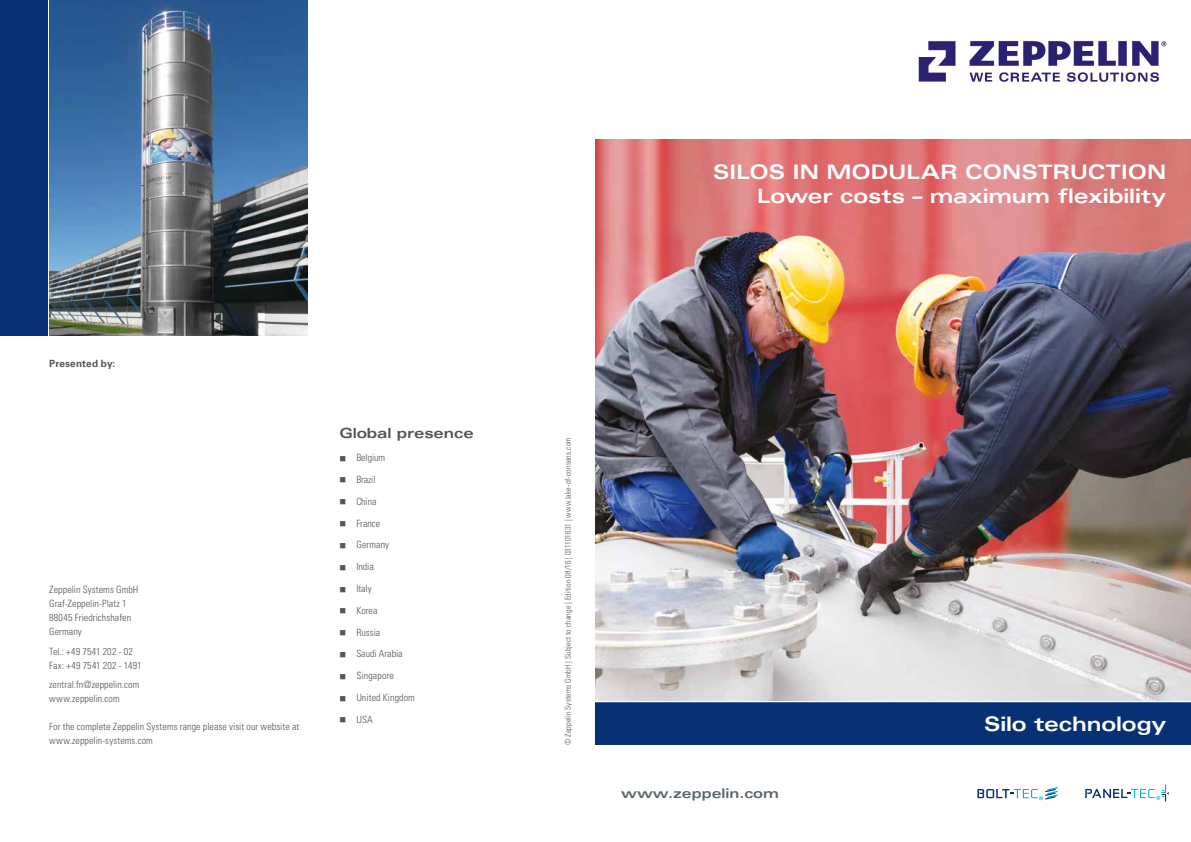
<style>
.page{position:relative;width:1191px;height:842px;background:#fff}
.page>*{position:absolute;margin:0;border:0;box-sizing:border-box;transform-origin:0 0}
.t1{font:700 expanded 20px/24px "Univers LT Std";letter-spacing:-.005em;color:#fff;text-align:right}
.t2{font:700 expanded 14px "Univers LT Std";letter-spacing:-.01em;color:#565655}
.t3{font:700 expanded 13.4px "Univers LT Std";color:#5c676d}
.t4{font:300 condensed 10px/14px "Univers LT Std";letter-spacing:.005em;color:#565655}
.t5{font:700 10px "Univers LT Std";letter-spacing:.015em;color:#565655}
.t6{font:300 condensed 8px "Univers LT Std";letter-spacing:.015em;color:#565655}
</style>
<div class="page">
<div style="left:595px;top:702px;width:596px;height:43px;background:#083074"></div>
<img style="left:595px;top:140px;width:596px;height:560px">
<svg style="left:977px;top:787px;width:80px;height:13px"></svg>
<svg style="left:1085px;top:784px;width:83px;height:18px"></svg>
<div style="left:0;top:0;width:47px;height:335px;background:#083074"></div>
<img style="left:49px;top:0;width:259px;height:335px">
<img style="left:918px;top:40px;width:249px;height:42px">
<p class="t5" style="left:49px;top:358px;width:68px">Presented by:</p>
<p class="t4" style="left:49px;top:582px;width:91px">Zeppelin Systems GmbH<br>Graf-Zeppelin-Platz 1<br>88045 Friedrichshafen<br>Germany</p>
<p class="t4" style="left:49px;top:644px;width:94px">Tel.: +49 7541 202 - 02<br>Fax: +49 7541 202 - 1491</p>
<p class="t4" style="left:49px;top:678px;width:92px">zentral.fn@zeppelin.com www.zeppelin.com</p>
<p class="t4" style="left:49px;top:720px;width:252px">For the complete Zeppelin Systems range please visit our website at www.zeppelin-systems.com</p>
<h2 class="t2" style="left:339px;top:425px;width:136px">Global presence</h2>
<p class="t4" style="left:339px;top:451px;width:47px">■ Belgium</p>
<p class="t4" style="left:339px;top:472px;width:38px">■ Brazil</p>
<p class="t4" style="left:339px;top:494px;width:39px">■ China</p>
<p class="t4" style="left:339px;top:516px;width:42px">■ France</p>
<p class="t4" style="left:339px;top:538px;width:51px">■ Germany</p>
<p class="t4" style="left:339px;top:560px;width:36px">■ India</p>
<p class="t4" style="left:339px;top:581px;width:34px">■ Italy</p>
<p class="t4" style="left:339px;top:603px;width:40px">■ Korea</p>
<p class="t4" style="left:339px;top:625px;width:43px">■ Russia</p>
<p class="t4" style="left:339px;top:647px;width:65px">■ Saudi Arabia</p>
<p class="t4" style="left:339px;top:669px;width:56px">■ Singapore</p>
<p class="t4" style="left:339px;top:690px;width:77px">■ United Kingdom</p>
<p class="t4" style="left:339px;top:712px;width:35px">■ USA</p>
<h1 class="t1" style="left:713px;top:159px;width:455px">SILOS IN MODULAR CONSTRUCTION<br>Lower costs – maximum flexibility</h1>
<p class="t6" style="left:563px;top:745px;width:309px;rotate:-90deg">© Zeppelin Systems GmbH | Subject to change | Edition 08/16 | 031101631 | www.lake-of-consens.com</p>
<h3 class="t3" style="left:621px;top:786px;width:159px">www.zeppelin.com</h3>
<h1 class="t1" style="left:984px;top:711px;width:184px">Silo technology</h1>
</div>
